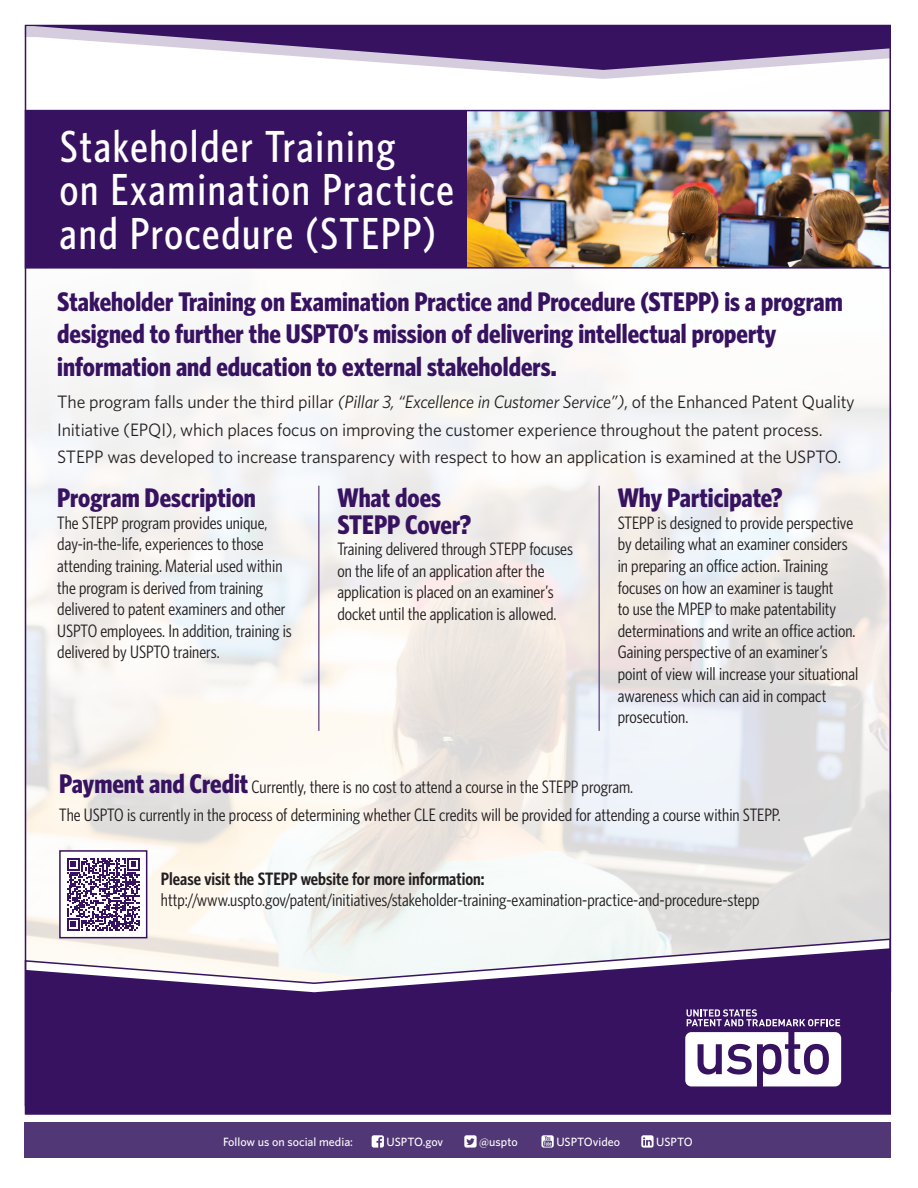
<style>
.page{position:relative;width:918px;height:1188px;background:#fff}
.page>*{position:absolute;margin:0;border:0;box-sizing:border-box;transform-origin:0 0}
.t1{font:500 45px/43.8px "Whitney Condensed";letter-spacing:.04em;color:#fff}
.t2{font:700 27px/32.4px "Whitney Condensed";color:#371260}
.t3{font:18px/21.6px "Whitney Condensed";color:#231f20}
.t4{font:18px/27.6px "Whitney";letter-spacing:-.01em;color:#231f20}
.t5{font:600 18px "Whitney Condensed";color:#231f20}
.t6{font:500 12px "Whitney";color:#fff}
.s1{font-style:italic}
.s2{font-weight:700;font-size:27px;color:#371260}
</style>
<div class="page">
<svg style="left:24px;top:938px;width:868px;height:169px"></svg>
<svg style="left:483px;top:70px;width:243px;height:9px"></svg>
<svg style="left:28px;top:948px;width:860px;height:163px;background:#563878"></svg>
<svg style="left:685px;top:1032px;width:156px;height:54px"></svg>
<svg style="left:687px;top:1009px;width:153px;height:17px;background:#6d528b"></svg>
<svg style="left:28px;top:28px;width:860px;height:42px"></svg>
<div style="left:25px;top:1122px;width:866px;height:36px;background:#513775"></div>
<svg style="left:372px;top:1135px;width:12px;height:13px"></svg>
<svg style="left:464px;top:1135px;width:13px;height:13px"></svg>
<svg style="left:541px;top:1135px;width:13px;height:13px"></svg>
<svg style="left:641px;top:1135px;width:13px;height:13px"></svg>
<div style="left:25px;top:111px;width:865px;height:157px;background:#371260"></div>
<img style="left:467px;top:113px;width:420px;height:153px">
<div style="left:25px;top:110px;width:865px;height:159px;border:2px solid #371260"></div>
<hr style="left:318px;top:486px;width:1px;height:245px;background:#371260">
<hr style="left:599px;top:486px;width:1px;height:245px;background:#371260">
<svg style="left:67px;top:858px;width:73px;height:73px"></svg>
<div style="left:59px;top:850px;width:88px;height:88px;border:2px solid #371260"></div>
<h1 class="t1" style="left:60px;top:122px;width:396px">Stakeholder Training<br>on Examination Practice and Procedure (STEPP)</h1>
<h2 class="t2" style="left:57px;top:284px;width:787px">Stakeholder Training on Examination Practice and Procedure (STEPP) is a program designed to further the USPTO’s mission of delivering intellectual property information and education to external stakeholders.</h2>
<p class="t4" style="left:57px;top:388px;width:799px">The program falls under the third pillar <span class="s1">(Pillar 3, “Excellence in Customer Service”)</span>, of the Enhanced Patent Quality<br>Initiative (EPQI), which places focus on improving the customer experience throughout the patent process.<br>STEPP was developed to increase transparency with respect to how an application is examined at the USPTO.</p>
<h2 class="t2" style="left:57px;top:481px;width:200px">Program Description</h2>
<p class="t3" style="left:57px;top:511px;width:236px">The STEPP program provides unique, day-in-the-life, experiences to those attending training. Material used within the program is derived from training delivered to patent examiners and other USPTO employees. In addition, training is delivered by USPTO trainers.</p>
<h2 class="t2" style="left:338px;top:484px;width:135px;line-height:26.4px">What does<br>STEPP Cover?</h2>
<p class="t3" style="left:338px;top:538px;width:237px">Training delivered through STEPP focuses on the life of an application after the application is placed on an examiner’s docket until the application is allowed.</p>
<h2 class="t2" style="left:618px;top:481px;width:166px">Why Participate?</h2>
<p class="t3" style="left:618px;top:511px;width:242px">STEPP is designed to provide perspective by detailing what an examiner considers in preparing an office action. Training focuses on how an examiner is taught<br>to use the MPEP to make patentability determinations and write an office action.<br>Gaining perspective of an examiner’s point of view will increase your situational awareness which can aid in compact prosecution.</p>
<p class="t3" style="left:59px;top:773px;width:723px;line-height:27.6px"><span class="s2">Payment and Credit</span> Currently, there is no cost to attend a course in the STEPP program.<br>The USPTO is currently in the process of determining whether CLE credits will be provided for attending a course within STEPP.</p>
<p class="t5" style="left:161px;top:867px;width:325px">Please visit the STEPP website for more information:</p>
<p class="t3" style="left:161px;top:889px;width:600px">http://www.uspto.gov/patent/initiatives/stakeholder-training-examination-practice-and-procedure-stepp</p>
<p class="t6" style="left:223px;top:1134px;width:132px">Follow us on social media:</p>
<p class="t6" style="left:387px;top:1134px;width:58px">USPTO.gov</p>
<p class="t6" style="left:479px;top:1134px;width:40px">@uspto</p>
<p class="t6" style="left:556px;top:1134px;width:65px">USPTOvideo</p>
<p class="t6" style="left:656px;top:1134px;width:38px">USPTO</p>
</div>
